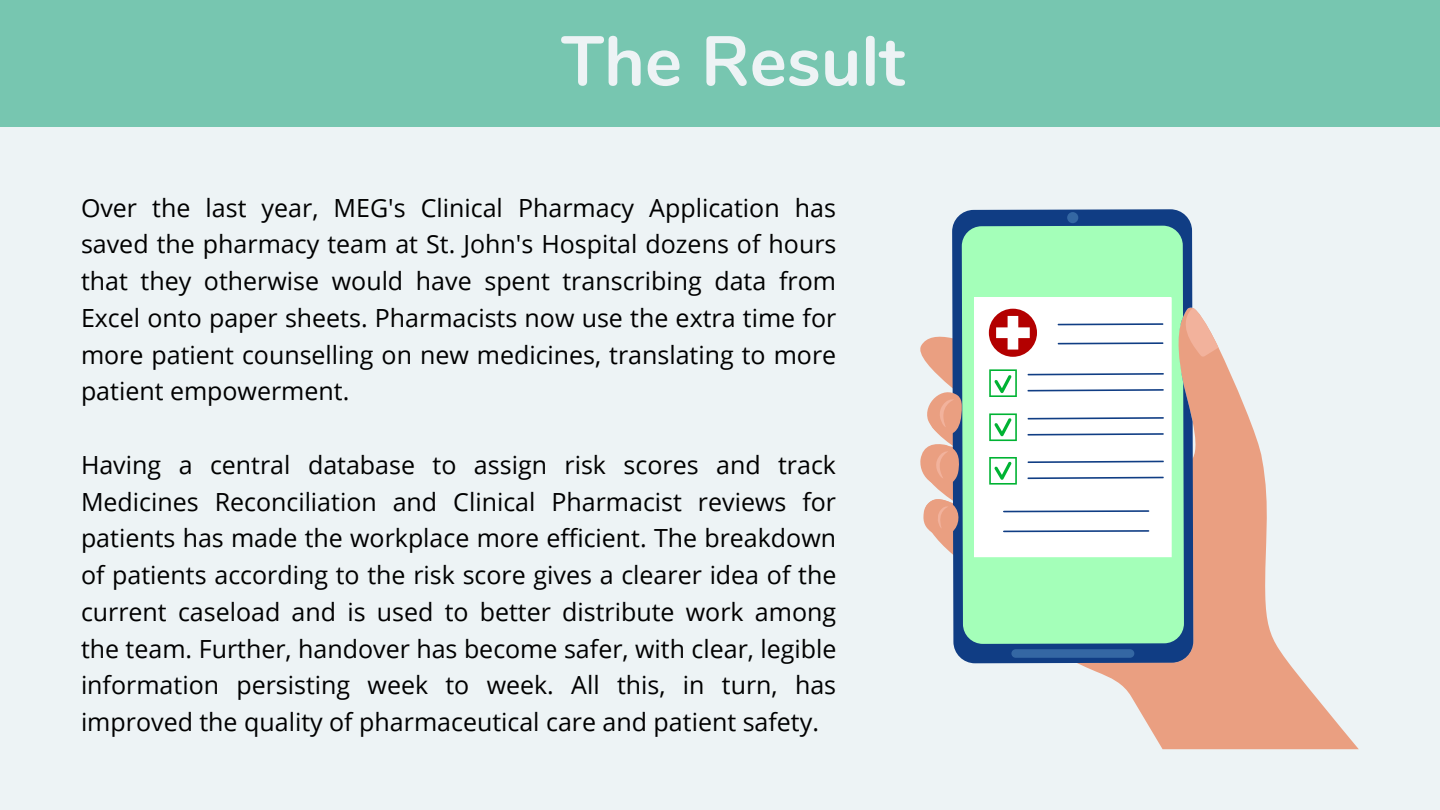
<style>
.page{position:relative;width:1440px;height:810px;background:#edf3f5}
.page>*{position:absolute;margin:0;border:0;box-sizing:border-box;transform-origin:0 0}
.t1{font:700 90px "Nunito";color:#edf3f5}
.t2{font:700 70px "Nunito";color:#edf3f5}
.t3{font:25px/36.8px "Open Sans";color:#000;text-align:justify}
</style>
<div class="page">
<div style="left:0;top:0;width:1440px;height:127px;background:#77c6b0"></div>
<svg style="left:920px;top:336px;width:32px;height:218px;fill:#ea9f81"></svg>
<svg style="left:1077px;top:349px;width:282px;height:400px"></svg>
<svg style="left:1193px;top:308px;width:26px;height:49px"></svg>
<svg style="left:952px;top:209px;width:241px;height:454px;fill:#103d84"></svg>
<div style="left:962px;top:226px;width:222px;height:418px;background:#a4ffb9"></div>
<div style="left:1011px;top:649px;width:123px;height:9px;background:#3467a3;border-radius:4px"></div>
<div style="left:1067px;top:212px;width:11px;height:11px;background:#3467a3;border-radius:50%"></div>
<svg style="left:920px;top:385px;width:42px;height:104px"></svg>
<svg style="left:922px;top:498px;width:49px;height:49px"></svg>
<div style="left:974px;top:297px;width:198px;height:260px;background:#fff"></div>
<svg style="left:1058px;top:323px;width:105px;height:2px"></svg>
<svg style="left:1058px;top:342px;width:105px;height:2px"></svg>
<svg style="left:1003px;top:510px;width:146px;height:2px"></svg>
<svg style="left:1003px;top:530px;width:146px;height:2px"></svg>
<svg style="left:1028px;top:373px;width:136px;height:2px"></svg>
<svg style="left:1028px;top:389px;width:136px;height:2px"></svg>
<svg style="left:1028px;top:417px;width:136px;height:3px"></svg>
<svg style="left:1028px;top:433px;width:136px;height:3px"></svg>
<svg style="left:1028px;top:461px;width:136px;height:2px"></svg>
<svg style="left:1028px;top:477px;width:136px;height:2px"></svg>
<div style="left:989px;top:309px;width:48px;height:48px;background:#b30000;border-radius:50%"></div>
<svg style="left:996px;top:316px;width:34px;height:34px"></svg>
<svg style="left:989px;top:369px;width:28px;height:28px"></svg>
<svg style="left:989px;top:413px;width:28px;height:28px"></svg>
<svg style="left:989px;top:457px;width:28px;height:28px"></svg>
<p class="t1" style="left:499px;top:-1px;width:444px">The Result</p>
<p class="t2" style="left:561px;top:15px;width:345px">The Result</p>
<p class="t3" style="left:81px;top:189px;width:757px">Over the last year, MEG's Clinical Pharmacy Application has saved the pharmacy team at St. John's Hospital dozens of hours that they otherwise would have spent transcribing data from Excel onto paper sheets. Pharmacists now use the extra time for more patient counselling on new medicines, translating to more patient empowerment.</p>
<p class="t3" style="left:81px;top:446px;width:757px">Having a central database to assign risk scores and track Medicines Reconciliation and Clinical Pharmacist reviews for patients has made the workplace more efficient. The breakdown of patients according to the risk score gives a clearer idea of the current caseload and is used to better distribute work among the team. Further, handover has become safer, with clear, legible information persisting week to week. All this, in turn, has improved the quality of pharmaceutical care and patient safety.</p>
</div>
